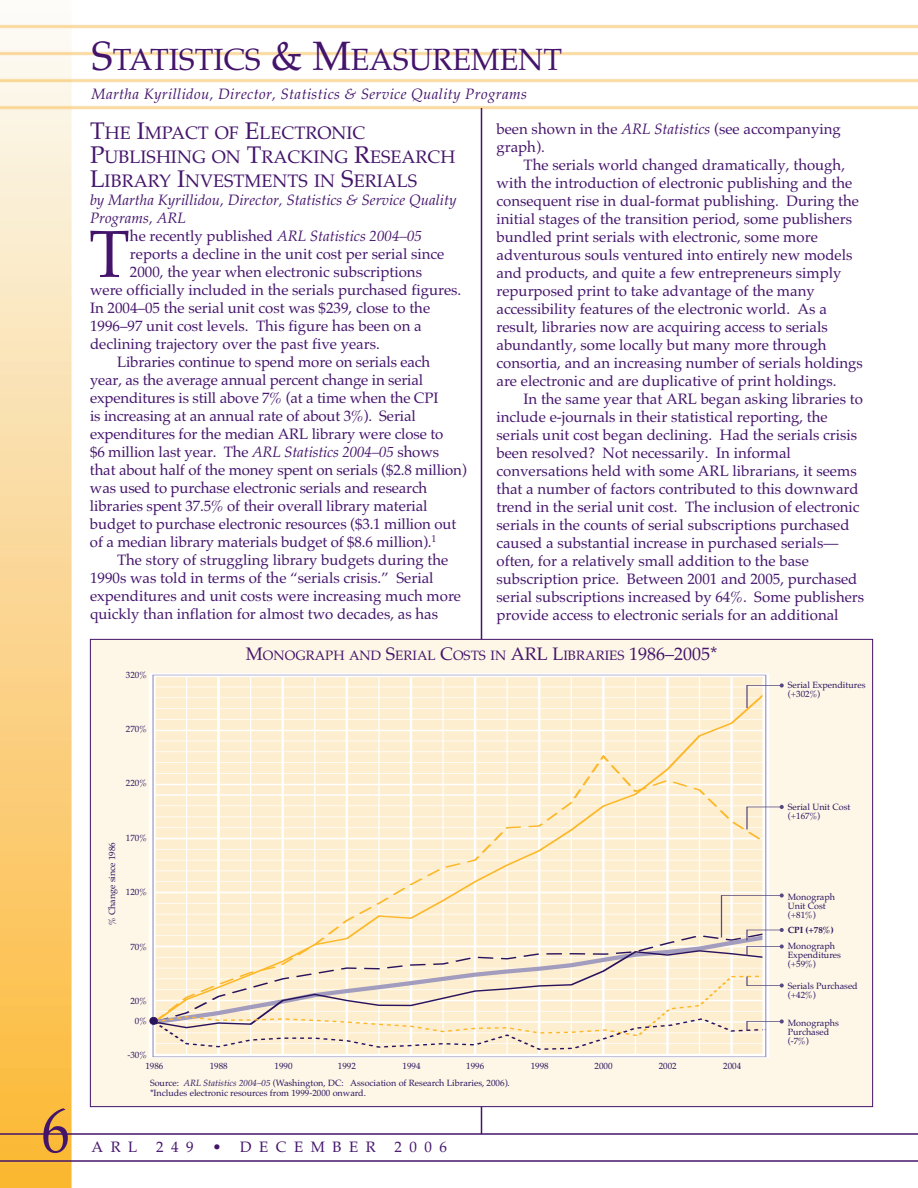
<style>
.page{position:relative;width:918px;height:1188px;background:#fff}
.page>*{position:absolute;margin:0;border:0;box-sizing:border-box;transform-origin:0 0}
.t1{font:66.9px "Palatino";color:#44146b}
.t2{font:63px "Palatino";color:#44146b;scale:.9 1}
.t3{font:30.6px "Palatino";letter-spacing:-.005em;color:#44146b}
.t4{font:18px/24px "Palatino";color:#44146b}
.t5{font:15px/18px "Palatino";color:#44146b}
.t6{font:italic 15px/18px "Palatino";color:#44146b}
.t7{font:italic 15px "Palatino";letter-spacing:.025em;color:#44146b}
.t8{font:15px "Palatino";letter-spacing:.5em;color:#44146b}
.t9{font:13.5px "Palatino";color:#44146b}
.t10{font:9px/9px "Palatino";color:#29135d}
.t11{font:700 9px "Palatino";color:#29135d}
.s1{font-size:40.8px}
.s2{font-size:24px}
.s3{font-style:normal}
.s4{font-style:italic}
.s5{font-size:18px}
</style>
<div class="page">
<img style="left:0;top:24px;width:918px;height:1164px">
<hr style="left:0;top:1133px;width:918px;height:2px;background:#44146b">
<hr style="left:0;top:1160px;width:918px;height:2px;background:#44146b">
<hr style="left:481px;top:108px;width:1px;height:1026px;background:#44146b">
<div style="left:90px;top:122px;width:378px;height:512px;background:#fff"></div>
<div style="left:92px;top:641px;width:779px;height:464px;background:#fef6e7"></div>
<div style="left:155px;top:676px;width:609px;height:378px;background:#feeed0"></div>
<hr style="left:186px;top:677px;width:1px;height:377px;background:#fff">
<hr style="left:250px;top:677px;width:1px;height:377px;background:#fff">
<hr style="left:315px;top:677px;width:1px;height:377px;background:#fff">
<hr style="left:379px;top:677px;width:1px;height:377px;background:#fff">
<hr style="left:443px;top:677px;width:1px;height:377px;background:#fff">
<hr style="left:507px;top:677px;width:1px;height:377px;background:#fff">
<hr style="left:571px;top:677px;width:1px;height:377px;background:#fff">
<hr style="left:635px;top:677px;width:1px;height:377px;background:#fff">
<hr style="left:699px;top:677px;width:1px;height:377px;background:#fff">
<hr style="left:282px;top:677px;width:2px;height:377px;background:#fff">
<hr style="left:346px;top:677px;width:2px;height:377px;background:#fff">
<hr style="left:410px;top:677px;width:2px;height:377px;background:#fff">
<hr style="left:474px;top:677px;width:2px;height:377px;background:#fff">
<hr style="left:538px;top:677px;width:2px;height:377px;background:#fff">
<hr style="left:602px;top:677px;width:2px;height:377px;background:#fff">
<hr style="left:667px;top:677px;width:1px;height:377px;background:#fff">
<hr style="left:731px;top:677px;width:1px;height:377px;background:#fff">
<hr style="left:218px;top:677px;width:1px;height:377px;background:#fff">
<hr style="left:155px;top:687px;width:609px;height:1px;background:#fff">
<svg style="left:151px;top:693px;width:616px;height:62px"></svg>
<svg style="left:151px;top:755px;width:616px;height:177px"></svg>
<svg style="left:146px;top:932px;width:626px;height:95px"></svg>
<svg style="left:152px;top:949px;width:610px;height:26px"></svg>
<div style="left:150px;top:1017px;width:7px;height:8px;border:1px solid #29135d;border-radius:50%"></div>
<svg style="left:747px;top:683px;width:37px;height:25px"></svg>
<svg style="left:747px;top:805px;width:37px;height:25px"></svg>
<svg style="left:721px;top:893px;width:63px;height:63px"></svg>
<svg style="left:151px;top:975px;width:633px;height:76px"></svg>
<h2 class="t2" style="left:41px;top:1094px;width:33px">6</h2>
<h3 class="t3" style="left:92px;top:42px;width:472px"><span class="s1">S</span>TATISTICS <span class="s1">&amp; M</span>EASUREMENT</h3>
<p class="t7" style="left:92px;top:85px;width:437px">Martha Kyrillidou, Director, Statistics &amp; Service Quality Programs</p>
<p class="t4" style="left:90px;top:121px;width:367px"><span class="s2">T</span>HE <span class="s2">I</span>MPACT OF <span class="s2">E</span>LECTRONIC<br><span class="s2">P</span>UBLISHING ON <span class="s2">T</span>RACKING <span class="s2">R</span>ESEARCH<br><span class="s2">L</span>IBRARY <span class="s2">I</span>NVESTMENTS IN <span class="s2">S</span>ERIALS</p>
<p class="t6" style="left:90px;top:191px;width:368px">by Martha Kyrillidou, Director, Statistics &amp; Service Quality<br>Programs, ARL</p>
<h1 class="t1" style="left:89px;top:215px;width:42px">T</h1>
<p class="t6" style="left:130px;top:227px;width:294px"><span class="s3">he recently published</span> ARL Statistics 2004–05</p>
<p class="t5" style="left:130px;top:245px;width:316px">reports a decline in the unit cost per serial since</p>
<p class="t5" style="left:130px;top:263px;width:294px">2000, the year when electronic subscriptions</p>
<p class="t5" style="left:90px;top:281px;width:373px">were officially included in the serials purchased figures.</p>
<p class="t5" style="left:90px;top:299px;width:342px">In 2004–05 the serial unit cost was $239, close to the</p>
<p class="t5" style="left:90px;top:317px;width:333px">1996–97 unit cost levels. This figure has been on a</p>
<p class="t5" style="left:90px;top:335px;width:291px">declining trajectory over the past five years.</p>
<p class="t5" style="left:117px;top:353px;width:315px">Libraries continue to spend more on serials each</p>
<p class="t5" style="left:90px;top:371px;width:335px">year, as the average annual percent change in serial</p>
<p class="t5" style="left:90px;top:389px;width:350px">expenditures is still above 7% (at a time when the CPI</p>
<p class="t5" style="left:90px;top:407px;width:327px">is increasing at an annual rate of about 3%). Serial</p>
<p class="t5" style="left:90px;top:425px;width:355px">expenditures for the median ARL library were close to</p>
<p class="t5" style="left:90px;top:443px;width:351px">$6 million last year. The <span class="s4">ARL Statistics 2004–05</span> shows</p>
<p class="t5" style="left:90px;top:461px;width:378px">that about half of the money spent on serials ($2.8 million)</p>
<p class="t5" style="left:90px;top:479px;width:339px">was used to purchase electronic serials and research</p>
<p class="t5" style="left:90px;top:497px;width:339px">libraries spent 37.5% of their overall library material</p>
<p class="t5" style="left:90px;top:515px;width:368px">budget to purchase electronic resources ($3.1 million out</p>
<p class="t5" style="left:90px;top:533px;width:348px">of a median library materials budget of $8.6 million).<sup>1</sup></p>
<p class="t5" style="left:117px;top:551px;width:333px">The story of struggling library budgets during the</p>
<p class="t5" style="left:90px;top:569px;width:345px">1990s was told in terms of the “serials crisis.” Serial</p>
<p class="t5" style="left:90px;top:587px;width:373px">expenditures and unit costs were increasing much more</p>
<p class="t5" style="left:90px;top:605px;width:350px">quickly than inflation for almost two decades, as has</p>
<p class="t5" style="left:496px;top:120px;width:346px">been shown in the <span class="s4">ARL Statistics</span> (see accompanying graph).</p>
<p class="t5" style="left:496px;top:156px;width:368px;text-indent:27px">The serials world changed dramatically, though, with the introduction of electronic publishing and the consequent rise in dual-format publishing. During the initial stages of the transition period, some publishers bundled print serials with electronic, some more adventurous souls ventured into entirely new models and products, and quite a few entrepreneurs simply repurposed print to take advantage of the many accessibility features of the electronic world. As a result, libraries now are acquiring access to serials abundantly, some locally but many more through consortia, and an increasing number of serials holdings are electronic and are duplicative of print holdings.</p>
<p class="t5" style="left:496px;top:390px;width:369px;text-indent:27px">In the same year that ARL began asking libraries to include e-journals in their statistical reporting, the serials unit cost began declining. Had the serials crisis been resolved? Not necessarily. In informal conversations held with some ARL librarians, it seems that a number of factors contributed to this downward trend in the serial unit cost. The inclusion of electronic serials in the counts of serial subscriptions purchased caused a substantial increase in purchased serials— often, for a relatively small addition to the base subscription price. Between 2001 and 2005, purchased serial subscriptions increased by 64%. Some publishers provide access to electronic serials for an additional</p>
<p class="t10" style="left:126px;top:670px;width:23px">320%</p>
<p class="t10" style="left:126px;top:724px;width:23px">270%</p>
<p class="t10" style="left:126px;top:779px;width:23px">220%</p>
<p class="t10" style="left:126px;top:833px;width:23px">170%</p>
<p class="t10" style="left:126px;top:888px;width:23px">120%</p>
<p class="t10" style="left:130px;top:942px;width:18px">70%</p>
<p class="t10" style="left:130px;top:996px;width:18px">20%</p>
<p class="t10" style="left:135px;top:1017px;width:14px">0%</p>
<p class="t10" style="left:127px;top:1051px;width:21px">-30%</p>
<p class="t9" style="left:246px;top:647px;width:473px"><span class="s5">M</span>ONOGRAPH AND <span class="s5">S</span>ERIAL <span class="s5">C</span>OSTS IN <span class="s5">ARL L</span>IBRARIES <span class="s5">1986–2005*</span></p>
<p class="t10" style="left:145px;top:1062px;width:20px">1986</p>
<p class="t10" style="left:210px;top:1062px;width:20px">1988</p>
<p class="t10" style="left:275px;top:1062px;width:20px">1990</p>
<p class="t10" style="left:338px;top:1062px;width:20px">1992</p>
<p class="t10" style="left:403px;top:1062px;width:20px">1994</p>
<p class="t10" style="left:466px;top:1062px;width:20px">1996</p>
<p class="t10" style="left:531px;top:1062px;width:20px">1998</p>
<p class="t10" style="left:595px;top:1062px;width:20px">2000</p>
<p class="t10" style="left:659px;top:1062px;width:20px">2002</p>
<p class="t10" style="left:723px;top:1062px;width:20px">2004</p>
<p class="t10" style="left:150px;top:1077px;width:361px;line-height:10.5px">Source: <span class="s4">ARL Statistics 2004–05</span> (Washington, DC: Association of Research Libraries, 2006). *Includes electronic resources from 1999-2000 onward.</p>
<p class="t5" style="left:92px;top:1138px;width:47px">ARL</p>
<p class="t5" style="left:156px;top:1138px;width:39px">249</p>
<p class="t8" style="left:212px;top:1138px;width:165px">• DECEMBER</p>
<p class="t5" style="left:395px;top:1138px;width:54px">2006</p>
<p class="t10" style="left:788px;top:681px;width:79px">Serial Expenditures (+302%)</p>
<p class="t10" style="left:788px;top:802px;width:64px">Serial Unit Cost (+167%)</p>
<p class="t10" style="left:788px;top:892px;width:49px">Monograph<br>Unit Cost (+81%)</p>
<p class="t11" style="left:788px;top:924px;width:48px">CPI (+78%)</p>
<p class="t10" style="left:788px;top:942px;width:55px">Monograph<br>Expenditures (+59%)</p>
<p class="t10" style="left:788px;top:982px;width:72px">Serials Purchased (+42%)</p>
<p class="t10" style="left:788px;top:1018px;width:53px">Monographs<br>Purchased (-7%)</p>
</div>
